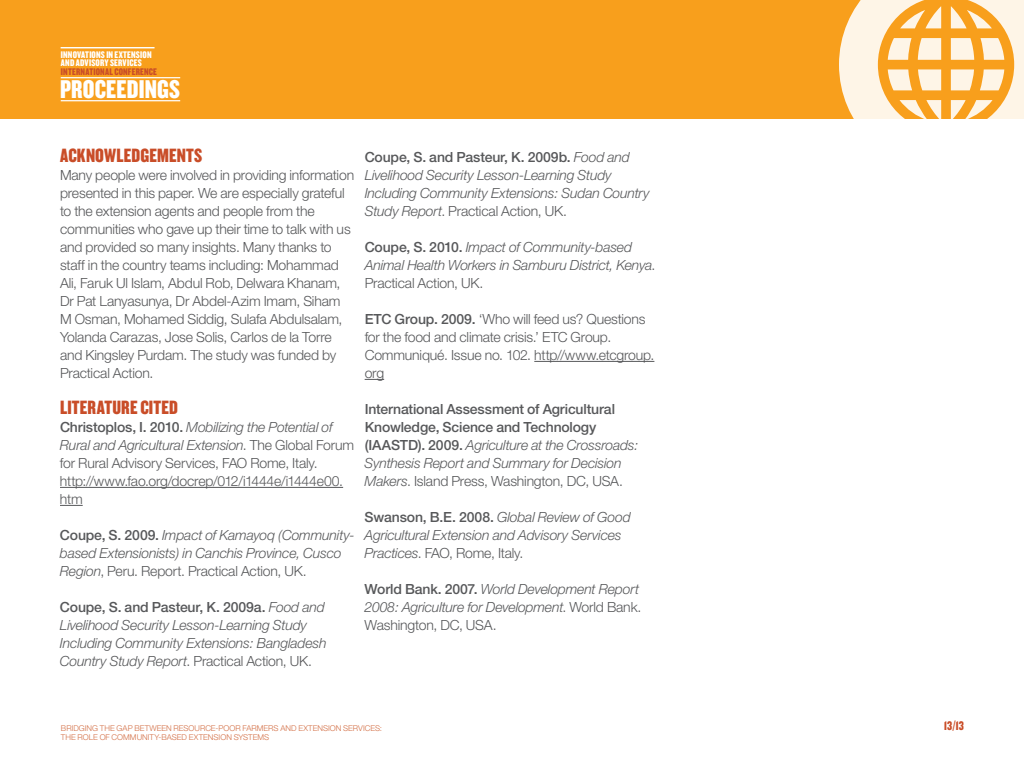
<style>
.page{position:relative;width:1024px;height:768px;background:#fff}
.page>*{position:absolute;margin:0;border:0;box-sizing:border-box;transform-origin:0 0}
.t1{font:26.7px "Knockout HTF69 Full Liteweight";letter-spacing:.005em;color:#fff}
.t2{font:20px "Knockout HTF69 Full Liteweight";letter-spacing:.01em;color:#c94d28}
.t3{font:300 14px/18px "Helvetica Neue";letter-spacing:-.015em;color:#57585a}
.t4{font:italic 300 14px/18px "Helvetica Neue";letter-spacing:-.015em;color:#57585a}
.t5{font:500 14px/18px "Helvetica Neue";letter-spacing:-.01em;color:#57585a}
.t6{font:13px "Knockout HTF69 Full Liteweight";color:#c94d28}
.t7{font:10px/8.5px "Knockout HTF69 Full Liteweight";letter-spacing:.015em;color:#fff}
.t8{font:10px "Knockout HTF69 Full Liteweight";letter-spacing:.015em;color:#c94d28}
.t9{font:300 8px/9px "Helvetica Neue";color:#d36e44}
.s1{font-weight:500}
.s2{font-style:italic}
.s3{font-weight:500;font-style:normal}
.s4{font-style:normal}
.s5{font-weight:300;font-style:italic}
.s6{font-weight:300}
</style>
<div class="page">
<div style="left:0;top:0;width:1024px;height:119px;background:#f89f1c"></div>
<hr style="left:61px;top:77px;width:119px;height:1px;background:#fff">
<hr style="left:61px;top:100px;width:119px;height:1px;background:#fff">
<hr style="left:61px;top:47px;width:94px;height:1px;background:#fff">
<svg style="left:839px;top:0;width:185px;height:119px;fill:#fef5e7"></svg>
<svg style="left:951px;top:38px;width:23px;height:22px"></svg>
<svg style="left:951px;top:6px;width:41px;height:22px"></svg>
<svg style="left:951px;top:69px;width:23px;height:21px"></svg>
<svg style="left:951px;top:100px;width:42px;height:19px"></svg>
<hr style="left:60px;top:487px;width:283px;height:1px;background:#57585a">
<svg style="left:60px;top:505px;width:23px;height:1px"></svg>
<hr style="left:534px;top:361px;width:120px;height:1px;background:#57585a">
<svg style="left:365px;top:379px;width:19px;height:1px"></svg>
<p class="t7" style="left:61px;top:50px;width:92px">INNOVATIONS IN EXTENSION<br>AND ADVISORY SERVICES</p>
<p class="t8" style="left:61px;top:66px;width:97px">INTERNATIONAL CONFERENCE</p>
<h1 class="t1" style="left:60px;top:75px;width:122px">PROCEEDINGS</h1>
<h2 class="t2" style="left:60px;top:145px;width:144px">ACKNOWLEDGEMENTS</h2>
<p class="t3" style="left:60px;top:166px;width:296px">Many people were involved in providing information presented in this paper. We are especially grateful to the extension agents and people from the communities who gave up their time to talk with us and provided so many insights. Many thanks to staff in the country teams including: Mohammad Ali, Faruk Ul Islam, Abdul Rob, Delwara Khanam, Dr Pat Lanyasunya, Dr Abdel-Azim Imam, Siham M Osman, Mohamed Siddig, Sulafa Abdulsalam, Yolanda Carazas, Jose Solis, Carlos de la Torre and Kingsley Purdam. The study was funded by Practical Action.</p>
<h2 class="t2" style="left:60px;top:397px;width:120px">LITERATURE CITED</h2>
<p class="t3" style="left:60px;top:418px;width:296px"><span class="s1">Christoplos, I. 2010.</span> <span class="s2">Mobilizing the Potential of Rural and Agricultural Extension</span>. The Global Forum for Rural Advisory Services, FAO Rome, Italy. http://www.fao.org/docrep/012/i1444e/i1444e00. htm</p>
<p class="t4" style="left:60px;top:526px;width:296px"><span class="s3">Coupe, S. 2009.</span> Impact of Kamayoq (Community&shy;based Extensionists) in Canchis Province, Cusco<br>Region<span class="s4">, Peru. Report. Practical Action, UK.</span></p>
<p class="t4" style="left:60px;top:598px;width:268px"><span class="s3">Coupe, S. and Pasteur, K. 2009a.</span> Food and Livelihood Security Lesson-Learning Study Including Community Extensions: Bangladesh Country Study Report<span class="s4">. Practical Action, UK.</span></p>
<p class="t4" style="left:365px;top:148px;width:287px"><span class="s3">Coupe, S. and Pasteur, K. 2009b.</span> Food and Livelihood Security Lesson-Learning Study Including Community Extensions: Sudan Country Study Report<span class="s4">. Practical Action, UK.</span></p>
<p class="t4" style="left:365px;top:238px;width:292px"><span class="s3">Coupe, S. 2010.</span> Impact of Community-based<br>Animal Health Workers in Samburu District, Kenya<span class="s4">.<br>Practical Action, UK.</span></p>
<p class="t3" style="left:365px;top:310px;width:291px"><span class="s1">ETC Group. 2009.</span> ‘Who will feed us? Questions for the food and climate crisis.’ ETC Group.<br>Communiqué. Issue no. 102. http//www.etcgroup. org</p>
<p class="t5" style="left:365px;top:400px;width:275px">International Assessment of Agricultural Knowledge, Science and Technology (IAASTD). 2009. <span class="s5">Agriculture at the Crossroads:<br>Synthesis Report and Summary for Decision Makers</span><span class="s6">. Island Press, Washington, DC, USA.</span></p>
<p class="t4" style="left:365px;top:508px;width:268px"><span class="s3">Swanson, B.E. 2008.</span> Global Review of Good<br>Agricultural Extension and Advisory Services<br>Practices<span class="s4">. FAO, Rome, Italy.</span></p>
<p class="t4" style="left:365px;top:580px;width:278px"><span class="s3">World Bank. 2007.</span> World Development Report<br>2008: Agriculture for Development<span class="s4">. World Bank.<br>Washington, DC, USA.</span></p>
<p class="t9" style="left:61px;top:723px;width:323px">BRIDGING THE GAP BETWEEN RESOURCE-POOR FARMERS AND EXTENSION SERVICES:<br>THE ROLE OF COMMUNITY-BASED EXTENSION SYSTEMS</p>
<p class="t6" style="left:944px;top:719px;width:22px">13/13</p>
</div>
